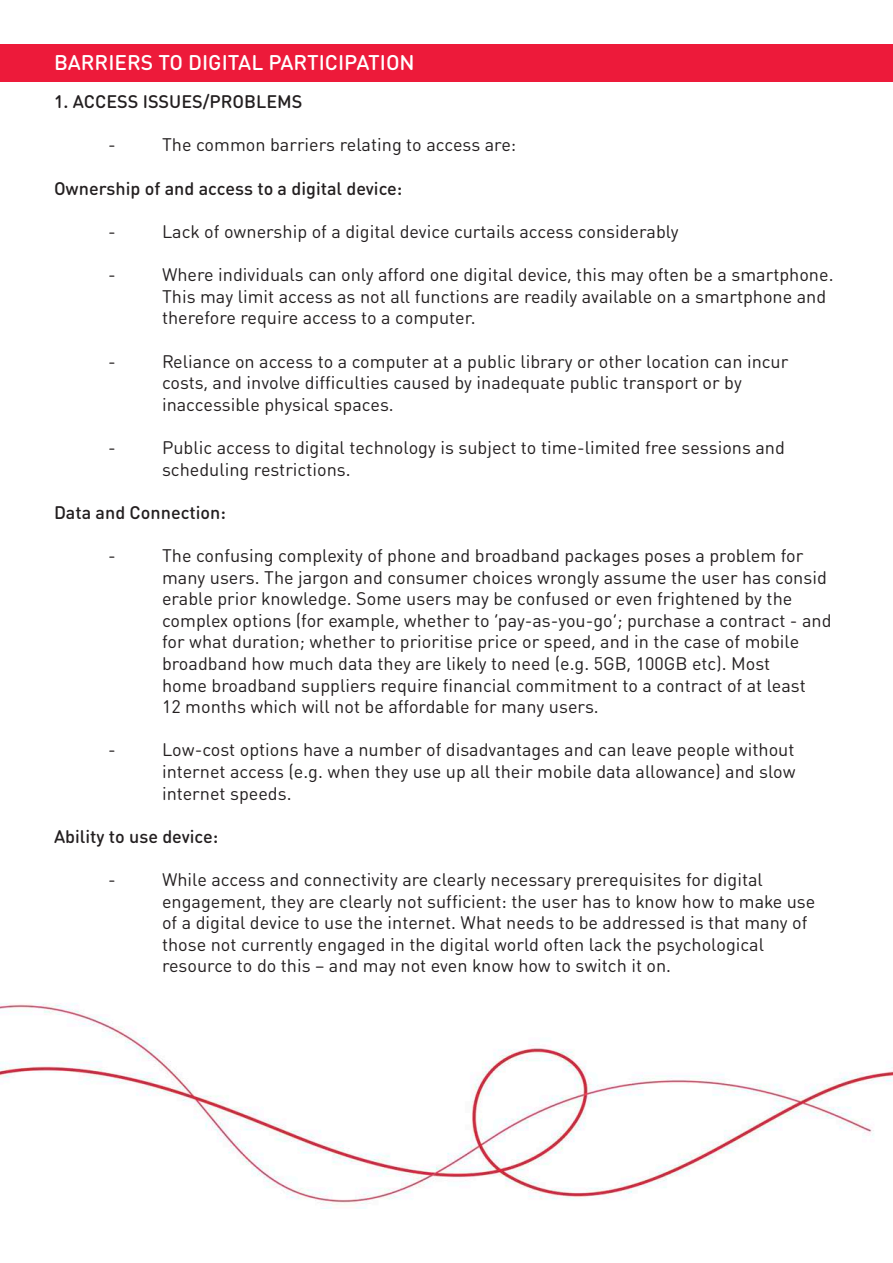
<style>
.page{position:relative;width:893px;height:1263px;background:#fff}
.page>*{position:absolute;margin:0;border:0;box-sizing:border-box;transform-origin:0 0}
.t1{font:500 21px "DIN Round Pro";color:#fff}
.t2{font:18px/21.6px "DIN Round Pro";color:#231f20}
.t3{font:500 18px "DIN Round Pro";color:#231f20}
</style>
<div class="page">
<img style="left:0;top:1003px;width:893px;height:206px">
<div style="left:0;top:44px;width:893px;height:38px;background:#ed1a3a"></div>
<p class="t1" style="left:54px;top:48px;width:362px">BARRIERS TO DIGITAL PARTICIPATION</p>
<p class="t3" style="left:54px;top:89px;width:250px">1. ACCESS ISSUES/PROBLEMS</p>
<p class="t2" style="left:108px;top:134px;width:9px">-</p>
<p class="t2" style="left:162px;top:134px;width:356px">The common barriers relating to access are:</p>
<p class="t3" style="left:54px;top:176px;width:350px">Ownership of and access to a digital device:</p>
<p class="t2" style="left:108px;top:220px;width:9px">-</p>
<p class="t2" style="left:162px;top:220px;width:518px">Lack of ownership of a digital device curtails access considerably</p>
<p class="t2" style="left:108px;top:263px;width:9px">-</p>
<p class="t2" style="left:162px;top:263px;width:673px">Where individuals can only afford one digital device, this may often be a smartphone.<br>This may limit access as not all functions are readily available on a smartphone and therefore require access to a computer.</p>
<p class="t2" style="left:108px;top:350px;width:9px">-</p>
<p class="t2" style="left:162px;top:350px;width:628px">Reliance on access to a computer at a public library or other location can incur</p>
<p class="t2" style="left:162px;top:371px;width:581px">costs, and involve difficulties caused by inadequate public transport or by</p>
<p class="t2" style="left:162px;top:393px;width:233px">inaccessible physical spaces.</p>
<p class="t2" style="left:108px;top:436px;width:9px">-</p>
<p class="t2" style="left:162px;top:436px;width:624px">Public access to digital technology is subject to time-limited free sessions and scheduling restrictions.</p>
<p class="t3" style="left:54px;top:500px;width:173px">Data and Connection:</p>
<p class="t2" style="left:108px;top:544px;width:9px">-</p>
<p class="t2" style="left:162px;top:544px;width:666px">The confusing complexity of phone and broadband packages poses a problem for many users. The jargon and consumer choices wrongly assume the user has consid erable prior knowledge. Some users may be confused or even frightened by the</p>
<p class="t2" style="left:162px;top:609px;width:671px">complex options (for example, whether to ‘pay-as-you-go’; purchase a contract - and for what duration; whether to prioritise price or speed, and in the case of mobile broadband how much data they are likely to need (e.g. 5GB, 100GB etc). Most</p>
<p class="t2" style="left:162px;top:674px;width:645px">home broadband suppliers require financial commitment to a contract of at least</p>
<p class="t2" style="left:162px;top:695px;width:438px">12 months which will not be affordable for many users.</p>
<p class="t2" style="left:108px;top:738px;width:9px">-</p>
<p class="t2" style="left:162px;top:738px;width:634px">Low-cost options have a number of disadvantages and can leave people without</p>
<p class="t2" style="left:162px;top:760px;width:635px">internet access (e.g. when they use up all their mobile data allowance) and slow</p>
<p class="t2" style="left:162px;top:782px;width:131px">internet speeds.</p>
<p class="t3" style="left:54px;top:824px;width:166px">Ability to use device:</p>
<p class="t2" style="left:108px;top:868px;width:9px">-</p>
<p class="t2" style="left:162px;top:868px;width:602px">While access and connectivity are clearly necessary prerequisites for digital</p>
<p class="t2" style="left:162px;top:890px;width:655px">engagement, they are clearly not sufficient: the user has to know how to make use</p>
<p class="t2" style="left:162px;top:911px;width:647px">of a digital device to use the internet. What needs to be addressed is that many of those not currently engaged in the digital world often lack the psychological</p>
<p class="t2" style="left:162px;top:954px;width:511px">resource to do this – and may not even know how to switch it on.</p>
</div>
